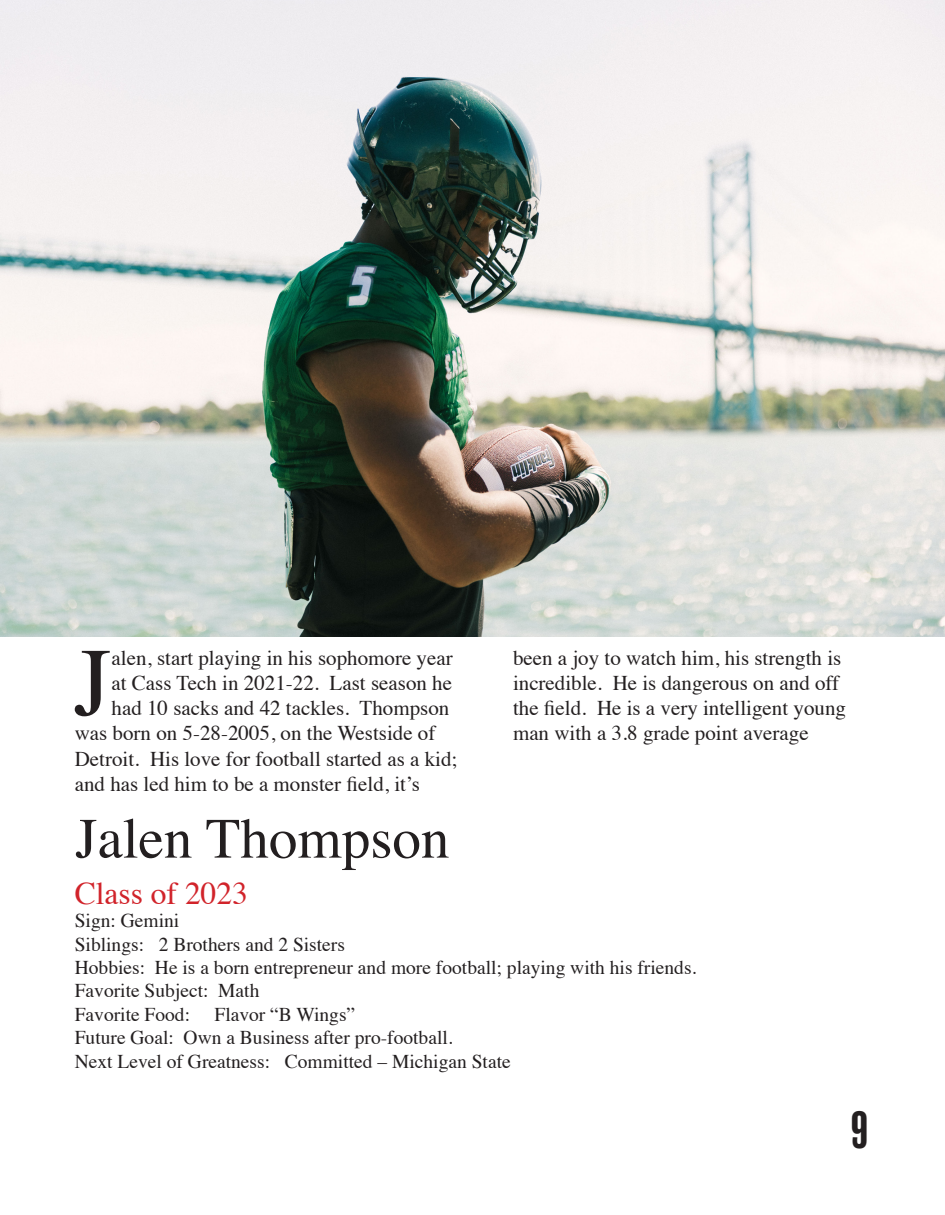
<style>
.page{position:relative;width:945px;height:1215px;background:#fff}
.page>*{position:absolute;margin:0;border:0;box-sizing:border-box;transform-origin:0 0}
.t1{font:97.2px "Times";color:#231f20}
.t2{font:57px "Times";color:#231f20}
.t3{font:condensed 48px "Balboa";color:#231f20}
.t4{font:31.5px "Times";color:#d1232a}
.t5{font:21px/25.2px "Times";color:#231f20}
.t6{font:19.5px "Times";color:#231f20}
</style>
<div class="page">
<img style="left:0;top:0;width:945px;height:637px">
<p class="t1" style="left:74px;top:592px;width:39px">J</p>
<p class="t5" style="left:112px;top:643px;width:343px">alen, start playing in his sophomore year</p>
<p class="t5" style="left:112px;top:669px;width:342px">at Cass Tech in 2021-22. Last season he</p>
<p class="t5" style="left:112px;top:694px;width:339px">had 10 sacks and 42 tackles. Thompson</p>
<p class="t5" style="left:75px;top:719px;width:362px">was born on 5-28-2005, on the Westside of</p>
<p class="t5" style="left:75px;top:744px;width:384px">Detroit. His love for football started as a kid;</p>
<p class="t5" style="left:75px;top:769px;width:347px">and has led him to be a monster field, it’s</p>
<p class="t2" style="left:75px;top:785px;width:376px">Jalen Thompson</p>
<p class="t5" style="left:513px;top:643px;width:335px">been a joy to watch him, his strength is incredible. He is dangerous on and off the field. He is a very intelligent young man with a 3.8 grade point average</p>
<p class="t4" style="left:75px;top:864px;width:175px">Class of 2023</p>
<p class="t6" style="left:75px;top:902px;width:106px">Sign: Gemini</p>
<p class="t6" style="left:75px;top:926px;width:272px">Siblings: 2 Brothers and 2 Sisters</p>
<p class="t6" style="left:75px;top:949px;width:623px">Hobbies: He is a born entrepreneur and more football; playing with his friends.</p>
<p class="t6" style="left:75px;top:973px;width:186px">Favorite Subject: Math</p>
<p class="t6" style="left:75px;top:996px;width:117px">Favorite Food:</p>
<p class="t6" style="left:215px;top:996px;width:142px">Flavor “B Wings”</p>
<p class="t6" style="left:75px;top:1019px;width:380px">Future Goal: Own a Business after pro-football.</p>
<p class="t6" style="left:75px;top:1043px;width:438px">Next Level of Greatness: Committed – Michigan State</p>
<p class="t3" style="left:851px;top:1105px;width:18px">9</p>
</div>
